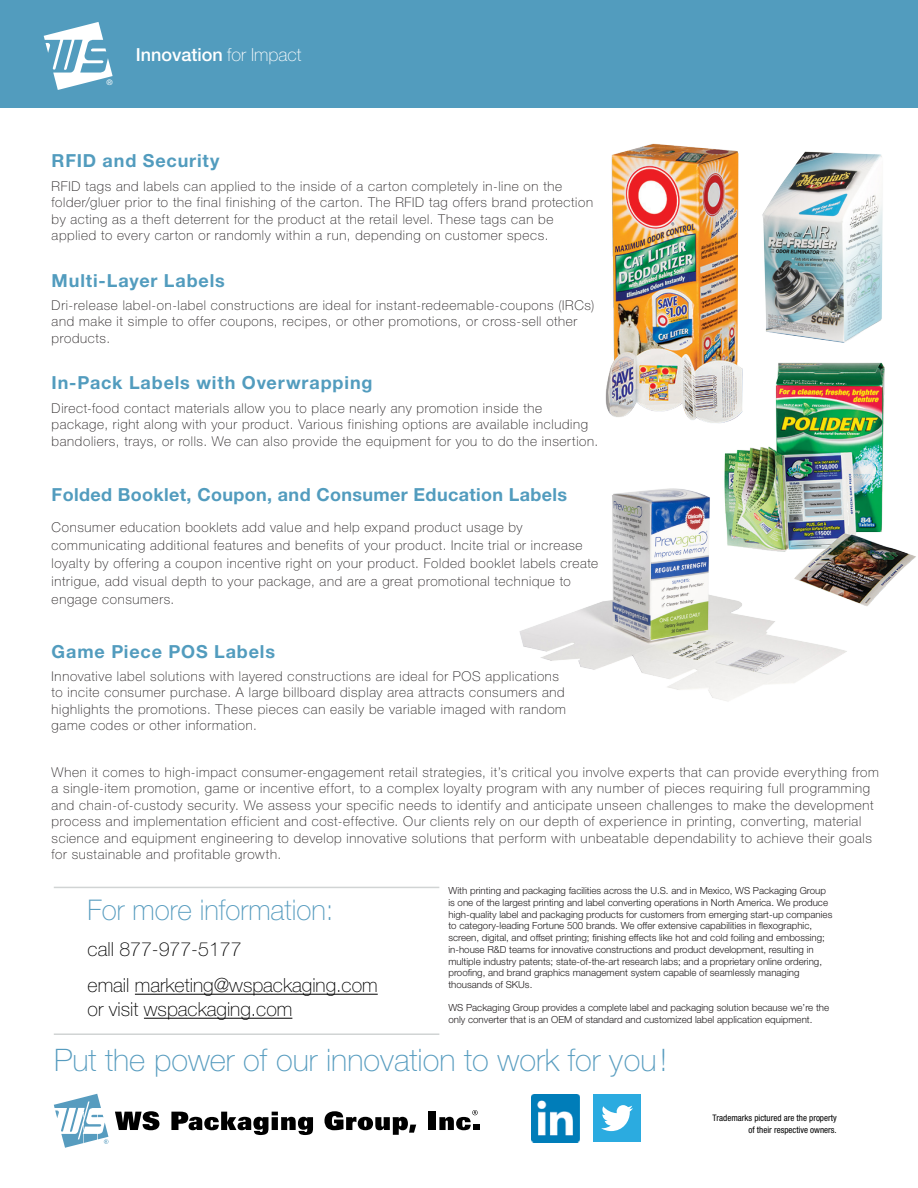
<style>
.page{position:relative;width:918px;height:1188px;background:#fff}
.page>*{position:absolute;margin:0;border:0;box-sizing:border-box;transform-origin:0 0}
.t1{font:100 31.05px "Helvetica Neue LT Std";color:#579cbf}
.t2{font:100 28.5px "Helvetica Neue LT Std";color:#579cbf}
.t3{font:100 19.5px/36px "Helvetica Neue LT Std";color:#000}
.t4{font:700 18px "Helvetica Neue LT Std";letter-spacing:.045em;color:#529cbe}
.t5{font:700 18px "Helvetica Neue LT Std";letter-spacing:.02em;color:#529cbe}
.t6{font:500 18px "Helvetica Neue LT Std";color:#fff}
.t7{font:100 13.5px/16.5px "Helvetica Neue LT Std";letter-spacing:.05em;color:#231f20}
.t8{font:300 9.75px/11.7px "Helvetica Neue";color:#231f20}
.t9{font:condensed 9px/12px "Helvetica Neue LT Std";color:#000;text-align:right}
.t10{font:7.5px "Helvetica";color:#fff}
.s1{font-weight:100}
</style>
<div class="page">
<div style="left:0;top:0;width:918px;height:108px;background:#529cbe"></div>
<svg style="left:44px;top:22px;width:69px;height:68px"></svg>
<hr style="left:135px;top:994px;width:243px;height:1px;background:#000">
<hr style="left:144px;top:1018px;width:148px;height:1px;background:#000">
<hr style="left:54px;top:887px;width:385px;height:1px;background:#d1d4d4">
<hr style="left:54px;top:1033px;width:385px;height:2px;background:#d1d4d4">
<svg style="left:115px;top:1111px;width:44px;height:19px"></svg>
<svg style="left:171px;top:1112px;width:142px;height:23px"></svg>
<svg style="left:324px;top:1111px;width:92px;height:24px"></svg>
<div style="left:429px;top:1112px;width:7px;height:18px;background:#000"></div>
<svg style="left:54px;top:1094px;width:54px;height:54px"></svg>
<svg style="left:439px;top:1110px;width:40px;height:20px"></svg>
<div style="left:593px;top:1094px;width:48px;height:48px;background:#2babe0"></div>
<svg style="left:601px;top:1105px;width:32px;height:26px"></svg>
<img style="left:532px;top:1094px;width:48px;height:48px">
<img style="left:725px;top:362px;width:191px;height:240px">
<img style="left:605px;top:143px;width:169px;height:288px">
<img style="left:519px;top:454px;width:352px;height:247px">
<img style="left:739px;top:143px;width:144px;height:208px">
<p class="t10" style="left:107px;top:78px;width:7px">®</p>
<p class="t6" style="left:136px;top:44px;width:167px">Innovation <span class="s1">for Impact</span></p>
<p class="t4" style="left:52px;top:150px;width:169px">RFID and Security</p>
<p class="t7" style="left:52px;top:177px;width:543px">RFID tags and labels can applied to the inside of a carton completely in-line on the folder/gluer prior to the final finishing of the carton. The RFID tag offers brand protection by acting as a theft deterrent for the product at the retail level. These tags can be applied to every carton or randomly within a run, depending on customer specs.</p>
<p class="t4" style="left:52px;top:269px;width:175px">Multi-Layer Labels</p>
<p class="t7" style="left:52px;top:297px;width:544px">Dri-release label-on-label constructions are ideal for instant-redeemable-coupons (IRCs) and make it simple to offer coupons, recipes, or other promotions, or cross-sell other products.</p>
<p class="t4" style="left:52px;top:372px;width:322px">In-Pack Labels with Overwrapping</p>
<p class="t7" style="left:52px;top:399px;width:548px">Direct-food contact materials allow you to place nearly any promotion inside the package, right along with your product. Various finishing options are available including bandoliers, trays, or rolls. We can also provide the equipment for you to do the insertion.</p>
<p class="t5" style="left:52px;top:483px;width:517px">Folded Booklet, Coupon, and Consumer Education Labels</p>
<p class="t7" style="left:52px;top:518px;width:548px;line-height:18px">Consumer education booklets add value and help expand product usage by communicating additional features and benefits of your product. Incite trial or increase loyalty by offering a coupon incentive right on your product. Folded booklet labels create intrigue, add visual depth to your package, and are a great promotional technique to engage consumers.</p>
<p class="t4" style="left:52px;top:640px;width:225px">Game Piece POS Labels</p>
<p class="t7" style="left:52px;top:668px;width:516px">Innovative label solutions with layered constructions are ideal for POS applications to incite consumer purchase. A large billboard display area attracts consumers and highlights the promotions. These pieces can easily be variable imaged with random game codes or other information.</p>
<p class="t7" style="left:52px;top:764px;width:829px">When it comes to high-impact consumer-engagement retail strategies, it’s critical you involve experts that can provide everything from a single-item promotion, game or incentive effort, to a complex loyalty program with any number of pieces requiring full programming and chain-of-custody security. We assess your specific needs to identify and anticipate unseen challenges to make the development process and implementation efficient and cost-effective. Our clients rely on our depth of experience in printing, converting, material science and equipment engineering to develop innovative solutions that perform with unbeatable dependability to achieve their goals for sustainable and profitable growth.</p>
<h2 class="t2" style="left:88px;top:894px;width:248px">For more information:</h2>
<h3 class="t3" style="left:88px;top:931px;width:292px">call 877-977-5177<br>email marketing@wspackaging.com</h3>
<h3 class="t3" style="left:88px;top:991px;width:206px">or visit wspackaging.com</h3>
<p class="t8" style="left:448px;top:885px;width:385px">With printing and packaging facilities across the U.S. and in Mexico, WS Packaging Group is one of the largest printing and label converting operations in North America. We produce high-quality label and packaging products for customers from emerging start-up companies to category-leading Fortune 500 brands. We offer extensive capabilities in flexographic, screen, digital, and offset printing; finishing effects like hot and cold foiling and embossing; in-house R&amp;D teams for innovative constructions and product development, resulting in multiple industry patents; state-of-the-art research labs; and a proprietary online ordering, proofing, and brand graphics management system capable of seamlessly managing thousands of SKUs.</p>
<p class="t8" style="left:448px;top:1002px;width:382px">WS Packaging Group provides a complete label and packaging solution because we’re the only converter that is an OEM of standard and customized label application equipment.</p>
<h1 class="t1" style="left:54px;top:1042px;width:615px">Put the power of our innovation to work for you!</h1>
<p class="t9" style="left:712px;top:1112px;width:126px">Trademarks pictured are the property of their respective owners.</p>
</div>
